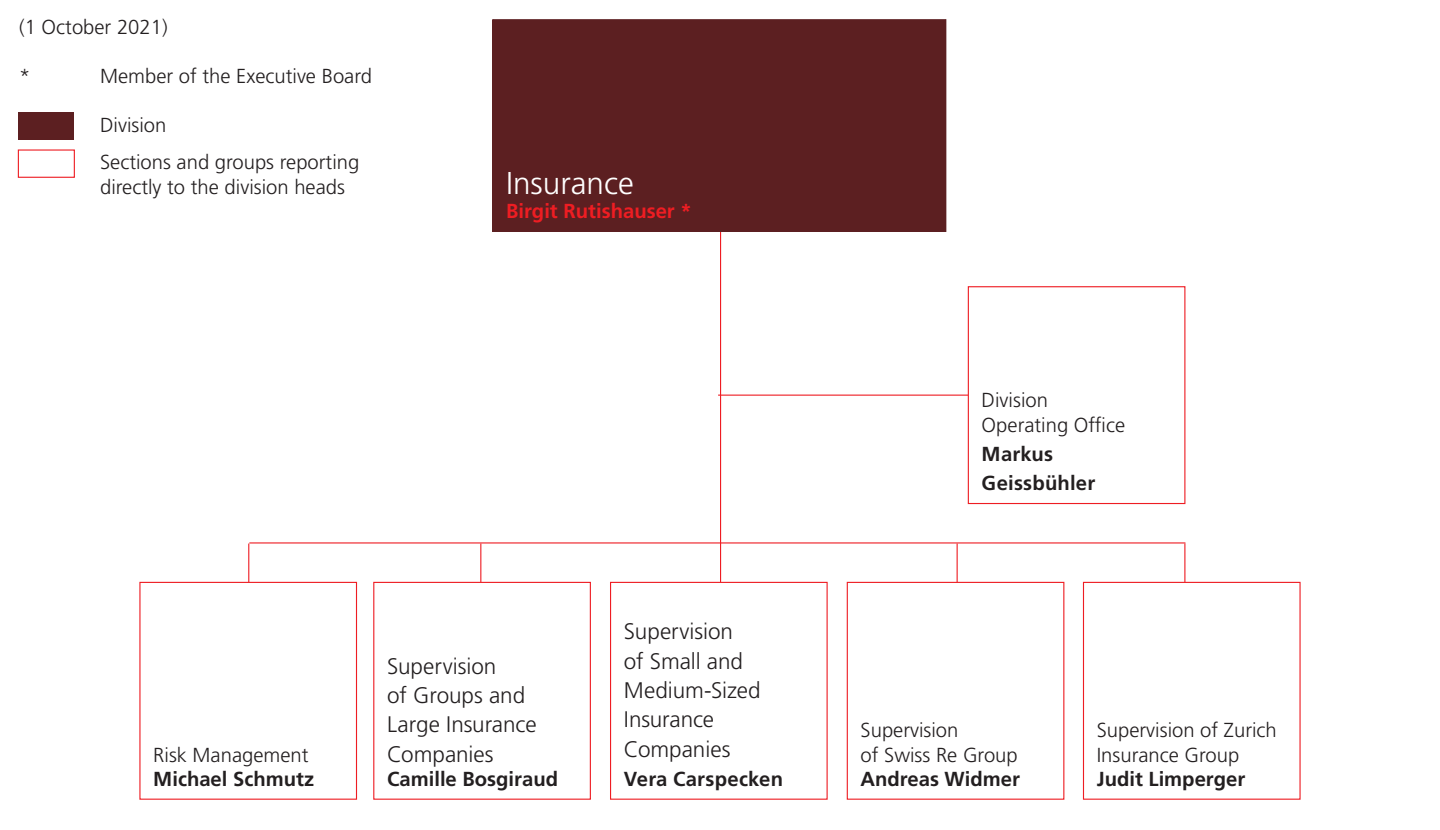
<style>
.page{position:relative;width:1440px;height:830px;background:#fff}
.page>*{position:absolute;margin:0;border:0;box-sizing:border-box;transform-origin:0 0}
.Bereich_Titel_Weiss{font:300 31.5px "Frutiger LT Std";color:#fff}
.Titel_Normal{font:300 22.5px/29.2px "Frutiger LT Std";letter-spacing:-.005em;color:#231f20}
.Name_Normal{font:300 22.5px/29.2px "Frutiger LT Std";letter-spacing:-.005em;color:#231f20}
.Legende{font:300 20.25px "Frutiger LT Std";color:#231f20}
.Titel_Normal-2{font:300 20.25px/24.3px "Frutiger LT Std";color:#231f20}
.Name_Normal-2{font:700 20.25px "Frutiger LT Std";color:#231f20}
.Titel_Normal-3{font:700 20.25px/29.2px "Frutiger LT Std";letter-spacing:.01em;color:#231f20}
.Bereich_Name_Rot{font:700 20.25px "Frutiger LT Std";color:#ee1d23}
.Name_Normal-3{font:300 20.25px "Frutiger LT Std";color:#231f20}
</style>
<div class="page">
<hr style="left:720px;top:218px;width:1px;height:410px;background:#ee1d23">
<div style="left:493px;top:20px;width:453px;height:211px;background:#5c1f21"></div>
<div style="left:492px;top:19px;width:454px;height:213px;border:1px solid #5c1f21"></div>
<div style="left:18px;top:112px;width:56px;height:27px;background:#5c1f21"></div>
<div style="left:18px;top:149px;width:57px;height:29px;border:1px solid #ee1d23"></div>
<hr style="left:249px;top:542px;width:936px;height:1px;background:#ee1d23">
<hr style="left:248px;top:543px;width:1px;height:213px;background:#ee1d23">
<hr style="left:480px;top:543px;width:1px;height:113px;background:#ee1d23">
<hr style="left:1184px;top:543px;width:1px;height:113px;background:#ee1d23">
<hr style="left:957px;top:543px;width:1px;height:113px;background:#ee1d23">
<div style="left:1083px;top:581px;width:218px;height:218px;border:1px solid #ee1d23"></div>
<div style="left:373px;top:581px;width:218px;height:218px;border:1px solid #ee1d23"></div>
<div style="left:139px;top:581px;width:218px;height:218px;border:1px solid #ee1d23"></div>
<div style="left:611px;top:582px;width:216px;height:216px;background:#fff"></div>
<div style="left:610px;top:581px;width:218px;height:218px;border:1px solid #ee1d23"></div>
<div style="left:847px;top:582px;width:217px;height:216px;background:#fff"></div>
<div style="left:847px;top:581px;width:217px;height:218px;border:1px solid #ee1d23"></div>
<hr style="left:718px;top:394px;width:401px;height:1px;background:#ee1d23">
<div style="left:968px;top:286px;width:217px;height:217px;background:#fff"></div>
<div style="left:968px;top:286px;width:217px;height:218px;border:1px solid #ee1d23"></div>
<p class="Legende" style="left:19px;top:16px;width:150px">(1 October 2021)</p>
<p class="Legende" style="left:19px;top:64px;width:13px">*</p>
<p class="Legende" style="left:100px;top:64px;width:273px">Member of the Executive Board</p>
<p class="Legende" style="left:100px;top:113px;width:68px">Division</p>
<p class="Legende" style="left:100px;top:151px;width:261px">Sections and groups reporting</p>
<p class="Legende" style="left:100px;top:175px;width:246px">directly to the division heads</p>
<p class="Bereich_Titel_Weiss" style="left:506px;top:165px;width:129px">Insurance</p>
<p class="Bereich_Name_Rot" style="left:506px;top:199px;width:187px">Birgit Rutishauser *</p>
<p class="Name_Normal-3" style="left:153px;top:742px;width:157px">Risk Management</p>
<p class="Name_Normal-2" style="left:153px;top:766px;width:162px">Michael Schmutz</p>
<p class="Name_Normal" style="left:387px;top:651px;width:151px">Supervision<br>of Groups and<br>Large Insurance<br>Companies</p>
<p class="Name_Normal-2" style="left:387px;top:766px;width:173px">Camille Bosgiraud</p>
<p class="Titel_Normal" style="left:624px;top:617px;width:138px">Supervision<br>of Small and<br>Medium-Sized<br>Insurance<br>Companies</p>
<p class="Titel_Normal-3" style="left:624px;top:763px;width:161px">Vera Carspecken</p>
<p class="Titel_Normal-2" style="left:982px;top:388px;width:145px">Division<br>Operating Office</p>
<p class="Titel_Normal-3" style="left:982px;top:439px;width:115px">Markus<br>Geissbühler</p>
<p class="Titel_Normal-2" style="left:861px;top:718px;width:159px">Supervision<br>of Swiss Re Group</p>
<p class="Name_Normal-2" style="left:861px;top:766px;width:161px">Andreas Widmer</p>
<p class="Titel_Normal-2" style="left:1097px;top:718px;width:182px">Supervision of Zurich<br>Insurance Group</p>
<p class="Name_Normal-2" style="left:1097px;top:766px;width:150px">Judit Limperger</p>
</div>
